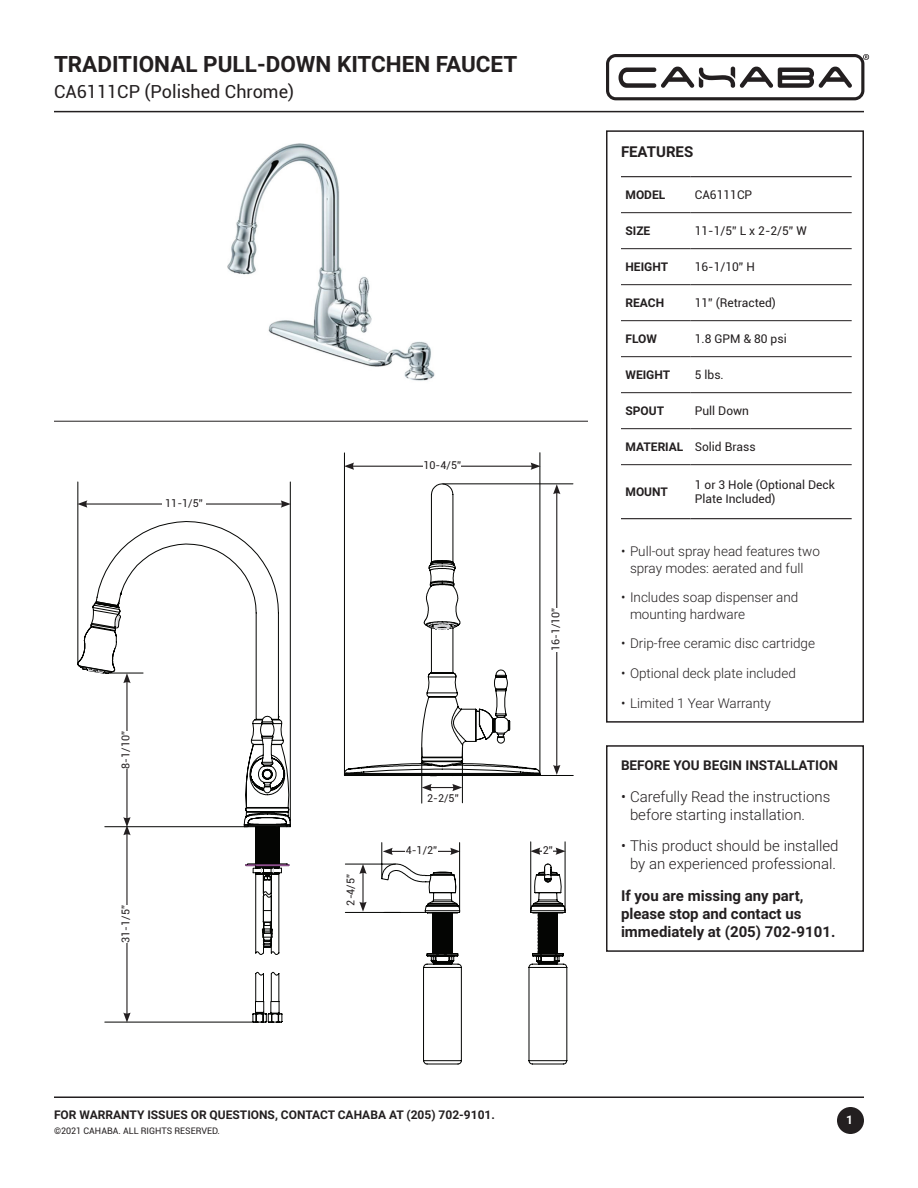
<style>
.page{position:relative;width:918px;height:1188px;background:#fff}
.page>*{position:absolute;margin:0;border:0;box-sizing:border-box;transform-origin:0 0}
.t1{font:700 22.5px "Roboto";color:#231f20}
.t2{font:18px "Roboto";color:#231f20}
.t3{font:300 15px/18px "Roboto";color:#231f20}
.t4{font:700 15px/18px "Roboto";color:#231f20}
.t5{font:300 13.5px/16.2px "Roboto";color:#231f20;text-align:center}
.t6{font:700 13.5px "Roboto";color:#231f20}
.t7{font:12px/14.4px "Roboto";color:#231f20}
.t8{font:700 12px "Roboto";color:#231f20}
.t9{font:700 12px "Roboto";color:#fff}
.t10{font:10.8px "Roboto";color:#231f20}
.t11{font:9px "Roboto";color:#231f20}
.s1{font-weight:700}
</style>
<div class="page">
<svg style="left:606px;top:54px;width:263px;height:46px"></svg>
<hr style="left:54px;top:111px;width:810px;height:1px;background:#231f20">
<hr style="left:54px;top:1096px;width:810px;height:2px;background:#231f20">
<div style="left:837px;top:1107px;width:27px;height:27px;background:#231f20;border-radius:50%"></div>
<div style="left:606px;top:745px;width:258px;height:207px;border:2px solid #231f20"></div>
<img style="left:227px;top:143px;width:208px;height:238px">
<hr style="left:621px;top:212px;width:69px;height:1px;background:#231f20">
<hr style="left:690px;top:212px;width:162px;height:1px;background:#231f20">
<hr style="left:621px;top:248px;width:69px;height:1px;background:#231f20">
<hr style="left:690px;top:248px;width:162px;height:1px;background:#231f20">
<hr style="left:621px;top:284px;width:69px;height:1px;background:#231f20">
<hr style="left:690px;top:284px;width:162px;height:1px;background:#231f20">
<hr style="left:621px;top:320px;width:69px;height:1px;background:#231f20">
<hr style="left:690px;top:320px;width:162px;height:1px;background:#231f20">
<hr style="left:621px;top:356px;width:69px;height:1px;background:#231f20">
<hr style="left:690px;top:356px;width:162px;height:1px;background:#231f20">
<hr style="left:621px;top:392px;width:69px;height:1px;background:#231f20">
<hr style="left:690px;top:392px;width:162px;height:1px;background:#231f20">
<hr style="left:621px;top:428px;width:69px;height:1px;background:#231f20">
<hr style="left:690px;top:428px;width:162px;height:1px;background:#231f20">
<hr style="left:621px;top:464px;width:69px;height:1px;background:#231f20">
<hr style="left:690px;top:464px;width:162px;height:1px;background:#231f20">
<hr style="left:621px;top:176px;width:69px;height:1px;background:#231f20">
<hr style="left:690px;top:176px;width:162px;height:1px;background:#231f20">
<hr style="left:621px;top:518px;width:69px;height:1px;background:#231f20">
<hr style="left:690px;top:518px;width:162px;height:1px;background:#231f20">
<div style="left:606px;top:130px;width:258px;height:593px;border:2px solid #231f20"></div>
<hr style="left:54px;top:421px;width:534px;height:1px;background:#231f20">
<svg style="left:344px;top:452px;width:197px;height:324px"></svg>
<hr style="left:443px;top:483px;width:130px;height:1px;background:#040503">
<hr style="left:526px;top:775px;width:47px;height:1px;background:#040503">
<svg style="left:382px;top:775px;width:25px;height:1px"></svg>
<hr style="left:421px;top:748px;width:1px;height:55px;background:#040503">
<hr style="left:462px;top:748px;width:1px;height:55px;background:#040503">
<hr style="left:352px;top:466px;width:181px;height:1px;background:#231f20">
<svg style="left:531px;top:463px;width:10px;height:7px"></svg>
<svg style="left:344px;top:463px;width:10px;height:7px"></svg>
<div style="left:423px;top:461px;width:38px;height:8px;background:#fff"></div>
<hr style="left:556px;top:492px;width:1px;height:275px;background:#231f20">
<svg style="left:553px;top:484px;width:7px;height:10px"></svg>
<svg style="left:553px;top:765px;width:7px;height:10px"></svg>
<div style="left:551px;top:608px;width:8px;height:43px;background:#fff"></div>
<svg style="left:422px;top:784px;width:40px;height:7px"></svg>
<svg style="left:77px;top:481px;width:214px;height:542px"></svg>
<svg style="left:345px;top:841px;width:223px;height:224px"></svg>
<h1 class="t1" style="left:54px;top:48px;width:465px">TRADITIONAL PULL-DOWN KITCHEN FAUCET</h1>
<h2 class="t2" style="left:54px;top:79px;width:242px">CA6111CP (Polished Chrome)</h2>
<p class="t10" style="left:165px;top:495px;width:39px">11-1/5”</p>
<p class="t10" style="left:118px;top:769px;width:39px;rotate:-90deg">8-1/10”</p>
<p class="t10" style="left:118px;top:943px;width:39px;rotate:-90deg">31-1/5”</p>
<p class="t10" style="left:423px;top:457px;width:39px">10-4/5”</p>
<p class="t10" style="left:343px;top:906px;width:33px;rotate:-90deg">2-4/5”</p>
<p class="t10" style="left:427px;top:791px;width:33px">2-2/5”</p>
<p class="t10" style="left:406px;top:843px;width:33px">4-1/2”</p>
<p class="t10" style="left:548px;top:651px;width:45px;rotate:-90deg">16-1/10”</p>
<p class="t10" style="left:543px;top:843px;width:12px">2”</p>
<p class="t4" style="left:621px;top:142px;width:74px">FEATURES</p>
<p class="t8" style="left:626px;top:187px;width:41px">MODEL</p>
<p class="t7" style="left:695px;top:187px;width:59px">CA6111CP</p>
<p class="t8" style="left:626px;top:223px;width:26px">SIZE</p>
<p class="t7" style="left:695px;top:223px;width:113px">11-1/5” L x 2-2/5” W</p>
<p class="t8" style="left:626px;top:259px;width:44px">HEIGHT</p>
<p class="t7" style="left:695px;top:259px;width:62px">16-1/10” H</p>
<p class="t8" style="left:626px;top:295px;width:40px">REACH</p>
<p class="t7" style="left:695px;top:295px;width:83px">11” (Retracted)</p>
<p class="t8" style="left:626px;top:331px;width:33px">FLOW</p>
<p class="t7" style="left:695px;top:331px;width:93px">1.8 GPM &amp; 80 psi</p>
<p class="t8" style="left:626px;top:367px;width:46px">WEIGHT</p>
<p class="t7" style="left:695px;top:367px;width:31px">5 lbs.</p>
<p class="t8" style="left:626px;top:403px;width:40px">SPOUT</p>
<p class="t7" style="left:695px;top:403px;width:56px">Pull Down</p>
<p class="t7" style="left:626px;top:439px;width:132px"><span class="s1">MATERIAL</span> Solid Brass</p>
<p class="t8" style="left:626px;top:484px;width:44px">MOUNT</p>
<p class="t7" style="left:695px;top:477px;width:142px">1 or 3 Hole (Optional Deck<br>Plate Included)</p>
<p class="t5" style="left:621px;top:543px;width:200px">• Pull-out spray head features two spray modes: aerated and full</p>
<p class="t5" style="left:630px;top:589px;width:170px;text-align:left;text-indent:-9px">• Includes soap dispenser and mounting hardware</p>
<p class="t5" style="left:621px;top:635px;width:196px">• Drip-free ceramic disc cartridge</p>
<p class="t5" style="left:621px;top:665px;width:176px">• Optional deck plate included</p>
<p class="t5" style="left:621px;top:694px;width:152px">• Limited 1 Year Warranty</p>
<p class="t6" style="left:621px;top:756px;width:219px">BEFORE YOU BEGIN INSTALLATION</p>
<p class="t3" style="left:630px;top:787px;width:202px;text-indent:-9px">• Carefully Read the instructions before starting installation.</p>
<p class="t3" style="left:621px;top:836px;width:219px;text-align:center">• This product should be installed by an experienced professional.</p>
<p class="t4" style="left:621px;top:886px;width:216px">If you are missing any part, please stop and contact us immediately at (205) 702-9101.</p>
<p class="t8" style="left:54px;top:1106px;width:442px">FOR WARRANTY ISSUES OR QUESTIONS, CONTACT CAHABA AT (205) 702-9101.</p>
<p class="t11" style="left:54px;top:1124px;width:168px">©2021 CAHABA. ALL RIGHTS RESERVED.</p>
<p class="t9" style="left:846px;top:1111px;width:8px">1</p>
</div>
